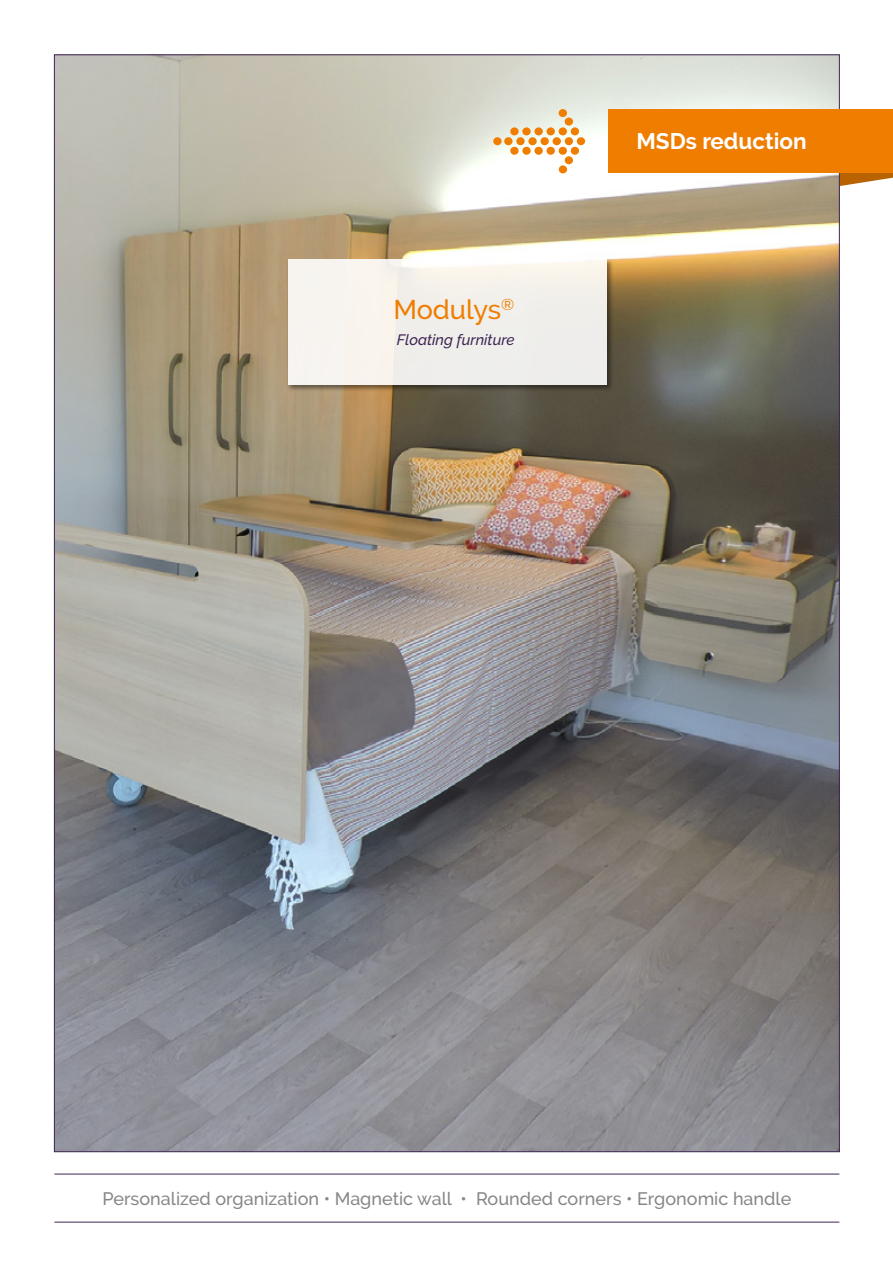
<style>
.page{position:relative;width:893px;height:1263px;background:#fff}
.page>*{position:absolute;margin:0;border:0;box-sizing:border-box;transform-origin:0 0}
.t1{font:500 27px "Raleway";letter-spacing:-.005em;color:#ef7d00}
.t2{font:700 22.5px "Raleway";color:#fff}
.t3{font:500 18px "Raleway";color:#878787}
.t4{font:italic 500 15px "Raleway";color:#402653}
</style>
<div class="page">
<svg style="left:840px;top:173px;width:53px;height:13px"></svg>
<img style="left:56px;top:56px;width:782px;height:1094px">
<hr style="left:54px;top:1174px;width:785px;height:1px;background:#402653">
<hr style="left:54px;top:1222px;width:785px;height:1px;background:#402653">
<div style="left:286px;top:259px;width:328px;height:133px;background:#000;opacity:.5"></div>
<div style="left:288px;top:259px;width:319px;height:126px;background:#f3f0ec"></div>
<div style="left:608px;top:109px;width:285px;height:64px;background:#ef7d00"></div>
<div style="left:522px;top:127px;width:9px;height:8px;background:#ef7d00;border-radius:50%"></div>
<div style="left:534px;top:127px;width:9px;height:8px;background:#ef7d00;border-radius:50%"></div>
<div style="left:547px;top:127px;width:8px;height:8px;background:#ef7d00;border-radius:50%"></div>
<div style="left:559px;top:127px;width:8px;height:8px;background:#ef7d00;border-radius:50%"></div>
<div style="left:516px;top:137px;width:9px;height:8px;background:#ef7d00;border-radius:50%"></div>
<div style="left:528px;top:137px;width:9px;height:8px;background:#ef7d00;border-radius:50%"></div>
<div style="left:540px;top:137px;width:9px;height:8px;background:#ef7d00;border-radius:50%"></div>
<div style="left:553px;top:137px;width:8px;height:8px;background:#ef7d00;border-radius:50%"></div>
<div style="left:522px;top:147px;width:9px;height:8px;background:#ef7d00;border-radius:50%"></div>
<div style="left:534px;top:147px;width:9px;height:8px;background:#ef7d00;border-radius:50%"></div>
<div style="left:547px;top:147px;width:8px;height:8px;background:#ef7d00;border-radius:50%"></div>
<div style="left:559px;top:147px;width:8px;height:8px;background:#ef7d00;border-radius:50%"></div>
<div style="left:565px;top:137px;width:8px;height:8px;background:#ef7d00;border-radius:50%"></div>
<div style="left:571px;top:127px;width:8px;height:8px;background:#ef7d00;border-radius:50%"></div>
<div style="left:571px;top:147px;width:8px;height:8px;background:#ef7d00;border-radius:50%"></div>
<div style="left:577px;top:137px;width:8px;height:8px;background:#ef7d00;border-radius:50%"></div>
<div style="left:565px;top:118px;width:8px;height:8px;background:#ef7d00;border-radius:50%"></div>
<div style="left:559px;top:109px;width:8px;height:8px;background:#ef7d00;border-radius:50%"></div>
<div style="left:565px;top:156px;width:8px;height:8px;background:#ef7d00;border-radius:50%"></div>
<div style="left:559px;top:165px;width:8px;height:8px;background:#ef7d00;border-radius:50%"></div>
<div style="left:510px;top:127px;width:9px;height:8px;background:#ef7d00;border-radius:50%"></div>
<div style="left:504px;top:137px;width:9px;height:8px;background:#ef7d00;border-radius:50%"></div>
<div style="left:510px;top:147px;width:9px;height:8px;background:#ef7d00;border-radius:50%"></div>
<div style="left:493px;top:137px;width:9px;height:8px;background:#ef7d00;border-radius:50%"></div>
<h1 class="t1" style="left:393px;top:294px;width:122px">Modulys<sup>®</sup></h1>
<p class="t4" style="left:397px;top:331px;width:119px">Floating furniture</p>
<p class="t2" style="left:636px;top:129px;width:172px">MSDs reduction</p>
<p class="t3" style="left:102px;top:1188px;width:690px">Personalized organization • Magnetic wall • Rounded corners • Ergonomic handle</p>
</div>
